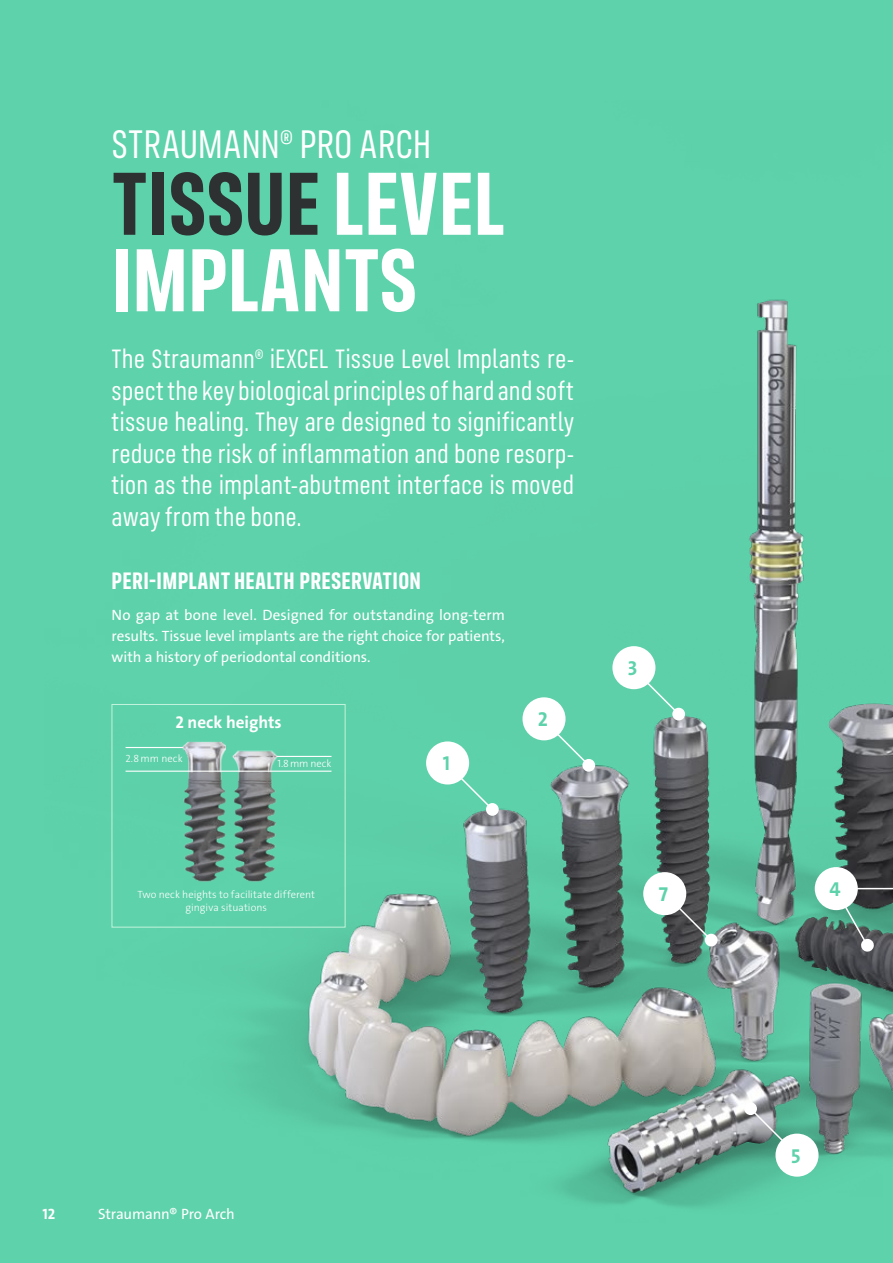
<style>
.page{position:relative;width:893px;height:1263px;background:#5ed2ab}
.page>*{position:absolute;margin:0;border:0;box-sizing:border-box;transform-origin:0 0}
.Heading_Large{font:700 90px/76.5px "FS Industrie Cd";color:#fff}
.Heading_Large-2{font:40.5px "FS Industrie Cd";color:#fff}
.Lead{font:27px/31.5px "FS Industrie Cd";color:#fff;text-align:justify}
.Subheading{font:700 24px "FS Industrie Cd";letter-spacing:.015em;color:#fff}
.t1{font:20.25px "The Sans LP7 Bld";color:#5ed2ab}
.t2{font:17.1px "The Sans LP7 Bld";color:#fff}
.Copy{font:15px/21px "The Sans LP5 Plain";letter-spacing:-.005em;color:#fff;text-align:justify}
.t3{font:15px "The Sans LP7 Bld";color:#fff}
.t4{font:10.5px/13.5px "The Sans LP3 Lig";letter-spacing:.005em;color:#fff;text-align:center}
.s1{color:#2e3132}
</style>
<div class="page">
<img style="left:111px;top:299px;width:782px;height:908px">
<div style="left:112px;top:704px;width:233px;height:223px;border:1px solid #c4f3dd"></div>
<hr style="left:126px;top:747px;width:58px;height:1px;background:#fff">
<img style="left:177px;top:729px;width:102px;height:155px">
<hr style="left:271px;top:756px;width:60px;height:1px;background:#fff">
<hr style="left:126px;top:771px;width:205px;height:1px;background:#fff">
<div style="left:744px;top:1102px;width:13px;height:13px;background:#fff;border-radius:50%"></div>
<svg style="left:749px;top:1107px;width:50px;height:50px;background:#6fa192"></svg>
<div style="left:775px;top:1133px;width:43px;height:44px;background:#fff;border-radius:50%"></div>
<svg style="left:832px;top:885px;width:42px;height:67px;background:#57756d"></svg>
<hr style="left:836px;top:888px;width:57px;height:1px;background:#fff">
<div style="left:815px;top:867px;width:43px;height:43px;background:#fff;border-radius:50%"></div>
<div style="left:705px;top:934px;width:13px;height:12px;background:#fff;border-radius:50%"></div>
<svg style="left:663px;top:892px;width:50px;height:50px;background:#556662"></svg>
<div style="left:643px;top:872px;width:43px;height:43px;background:#fff;border-radius:50%"></div>
<div style="left:672px;top:708px;width:13px;height:12px;background:#fff;border-radius:50%"></div>
<svg style="left:631px;top:666px;width:49px;height:50px"></svg>
<div style="left:612px;top:646px;width:43px;height:43px;background:#fff;border-radius:50%"></div>
<div style="left:582px;top:759px;width:13px;height:13px;background:#fff;border-radius:50%"></div>
<svg style="left:541px;top:717px;width:49px;height:50px"></svg>
<div style="left:522px;top:697px;width:44px;height:43px;background:#fff;border-radius:50%"></div>
<div style="left:486px;top:803px;width:13px;height:13px;background:#fff;border-radius:50%"></div>
<svg style="left:444px;top:761px;width:50px;height:50px"></svg>
<div style="left:426px;top:741px;width:43px;height:43px;background:#fff;border-radius:50%"></div>
<p class="Heading_Large-2" style="left:112px;top:121px;width:321px">STRAUMANN® PRO ARCH</p>
<p class="Heading_Large" style="left:112px;top:165px;width:395px"><span class="s1">TISSUE</span> LEVEL<br>IMPLANTS</p>
<p class="Lead" style="left:112px;top:343px;width:464px">The Straumann® iEXCEL Tissue Level Implants re&shy;spect the key biological principles of hard and soft tissue healing. They are designed to significantly reduce the risk of inflammation and bone resorp&shy;tion as the implant-abutment interface is moved away from the bone.</p>
<p class="Subheading" style="left:112px;top:565px;width:311px">PERI-IMPLANT HEALTH PRESERVATION</p>
<p class="Copy" style="left:112px;top:605px;width:395px">No gap at bone level. Designed for outstanding long-term results. Tissue level implants are the right choice for patients, with a history of periodontal conditions.</p>
<p class="t2" style="left:175px;top:711px;width:108px">2 neck heights</p>
<p class="t4" style="left:126px;top:752px;width:59px">2.8mm neck</p>
<p class="t4" style="left:277px;top:757px;width:56px">1.8mm neck</p>
<p class="t1" style="left:443px;top:751px;width:9px">1</p>
<p class="t1" style="left:538px;top:706px;width:12px">2</p>
<p class="t4" style="left:137px;top:887px;width:179px">Two neck heights to facilitate different gingiva situations</p>
<p class="t1" style="left:628px;top:655px;width:11px">3</p>
<p class="t1" style="left:659px;top:881px;width:11px">7</p>
<p class="t1" style="left:829px;top:876px;width:13px">4</p>
<p class="t3" style="left:43px;top:1204px;width:14px">12</p>
<p class="Copy" style="left:98px;top:1203px;width:138px">Straumann® Pro Arch</p>
<p class="t1" style="left:791px;top:1143px;width:11px">5</p>
</div>
